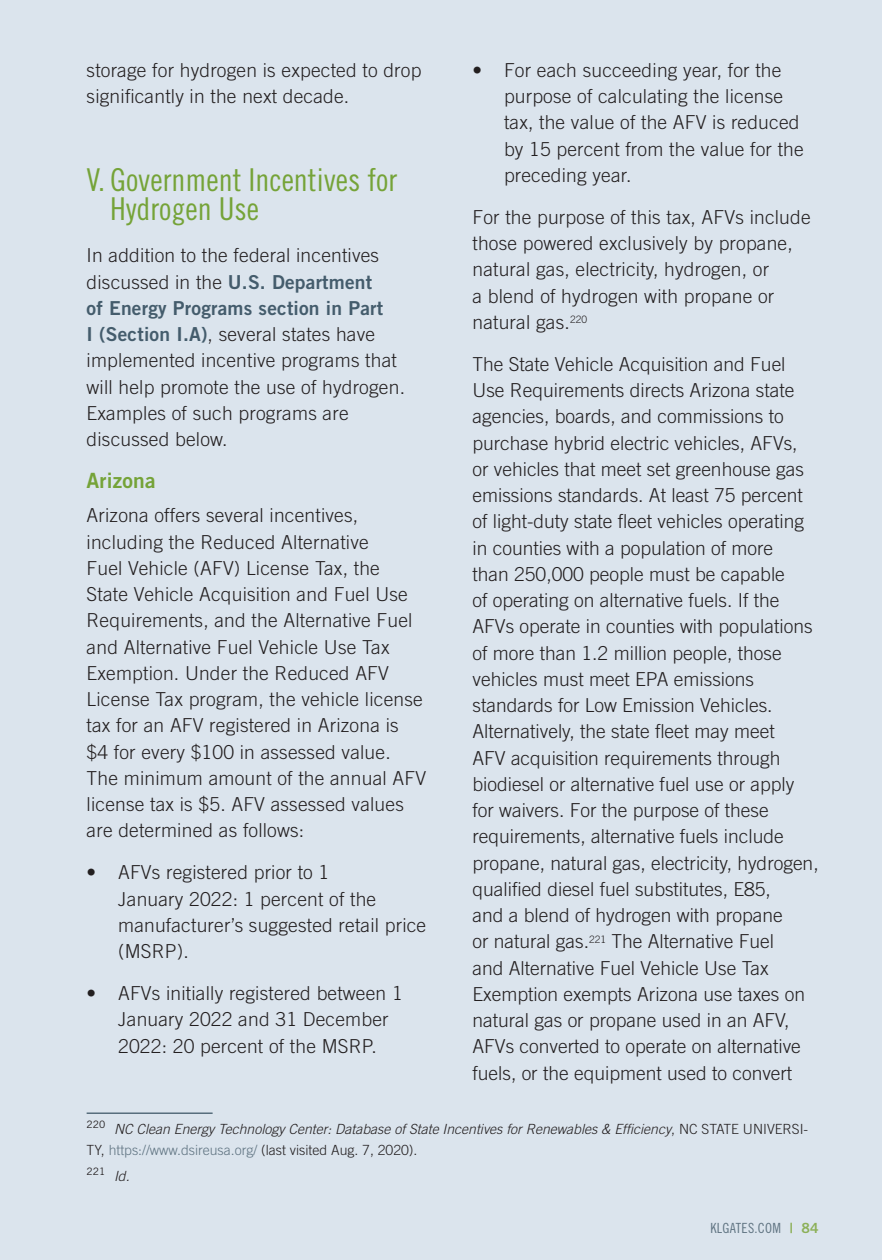
<style>
.page{position:relative;width:882px;height:1260px;background:#dbe4ed}
.page>*{position:absolute;margin:0;border:0;box-sizing:border-box;transform-origin:0 0}
.t1{font:31.5px/29.8px "Trade Gothic LT Std Cn 18";color:#75a338}
.t2{font:21px "Trade Gothic LT Std Bd 2";letter-spacing:.01em;color:#75a338}
.t3{font:300 19.25px/26.2px "Trade Gothic LT Std";letter-spacing:.01em;color:#231f20}
.t4{font:19.25px "Trade Gothic LT Std Bd 2";letter-spacing:.01em;color:#445c6c}
.t5{font:italic 300 14px/21px "Trade Gothic LT Std";color:#231f20}
.t6{font:14px "Trade Gothic LT Std Cn 18";letter-spacing:.02em;color:#607482}
.t7{font:10.15px "Trade Gothic LT Std";color:#231f20}
.s1{font-family:"Trade Gothic LT Std Bd 2";font-weight:400;color:#445c6c}
.s2{font-style:normal}
.s3{font-style:normal;color:#607482}
.s4{font-weight:300;font-style:italic;font-size:14px}
.s5{font-family:"Trade Gothic LT Std Bd 2";color:#8cb058}
</style>
<div class="page">
<hr style="left:87px;top:1113px;width:126px;height:1px;background:#445c6c">
<p class="t3" style="left:87px;top:57px;width:336px">storage for hydrogen is expected to drop significantly in the next decade.</p>
<h1 class="t1" style="left:110px;top:164px;width:288px;text-indent:-24px">V. Government Incentives for<br>Hydrogen Use</h1>
<p class="t3" style="left:87px;top:242px;width:294px">In addition to the federal incentives discussed in the <span class="s1">U.S. Department</span></p>
<p class="t4" style="left:87px;top:296px;width:298px">of Energy Programs section in Part</p>
<p class="t3" style="left:87px;top:321px;width:320px"><span class="s1">I (Section I.A)</span>, several states have implemented incentive programs that will help promote the use of hydrogen.<br>Examples of such programs are discussed below.</p>
<p class="t2" style="left:87px;top:468px;width:70px">Arizona</p>
<p class="t3" style="left:87px;top:502px;width:341px">Arizona offers several incentives, including the Reduced Alternative<br>Fuel Vehicle (AFV) License Tax, the State Vehicle Acquisition and Fuel Use Requirements, and the Alternative Fuel and Alternative Fuel Vehicle Use Tax Exemption. Under the Reduced AFV License Tax program, the vehicle license tax for an AFV registered in Arizona is<br>$4 for every $100 in assessed value.<br>The minimum amount of the annual AFV license tax is $5. AFV assessed values are determined as follows:</p>
<p class="t3" style="left:118px;top:859px;width:310px;text-indent:-32px">• AFVs registered prior to 1<br>January 2022: 1 percent of the manufacturer’s suggested retail price (MSRP).</p>
<p class="t3" style="left:118px;top:980px;width:286px;text-indent:-32px">• AFVs initially registered between 1<br>January 2022 and 31 December<br>2022: 20 percent of the MSRP.</p>
<p class="t3" style="left:504px;top:57px;width:301px;text-indent:-32px">• For each succeeding year, for the purpose of calculating the license tax, the value of the AFV is reduced by 15 percent from the value for the preceding year.</p>
<p class="t3" style="left:472px;top:204px;width:340px">For the purpose of this tax, AFVs include those powered exclusively by propane, natural gas, electricity, hydrogen, or<br>a blend of hydrogen with propane or natural gas.<sup>220</sup></p>
<p class="t3" style="left:472px;top:351px;width:348px">The State Vehicle Acquisition and Fuel Use Requirements directs Arizona state agencies, boards, and commissions to purchase hybrid electric vehicles, AFVs,<br>or vehicles that meet set greenhouse gas emissions standards. At least 75 percent of light-duty state fleet vehicles operating in counties with a population of more<br>than 250,000 people must be capable<br>of operating on alternative fuels. If the AFVs operate in counties with populations of more than 1.2 million people, those vehicles must meet EPA emissions standards for Low Emission Vehicles.<br>Alternatively, the state fleet may meet<br>AFV acquisition requirements through biodiesel or alternative fuel use or apply for waivers. For the purpose of these requirements, alternative fuels include propane, natural gas, electricity, hydrogen, qualified diesel fuel substitutes, E85,<br>and a blend of hydrogen with propane<br>or natural gas.<sup>221</sup> The Alternative Fuel<br>and Alternative Fuel Vehicle Use Tax Exemption exempts Arizona use taxes on natural gas or propane used in an AFV, AFVs converted to operate on alternative fuels, or the equipment used to convert</p>
<p class="t5" style="left:87px;top:1119px;width:723px"><sup>220</sup> NC Clean Energy Technology Center: Database of State Incentives for Renewables &amp; Efficiency<span class="s2">, NC STATE UNIVERSI-<br>TY,</span> <span class="s3">https://www.dsireusa.org/</span> <span class="s2">(last visited Aug. 7, 2020).</span></p>
<p class="t7" style="left:87px;top:1166px;width:45px">221 <span class="s4">Id.</span></p>
<p class="t6" style="left:710px;top:1219px;width:110px">KLGATES.COM <span class="s5">| 84</span></p>
</div>
